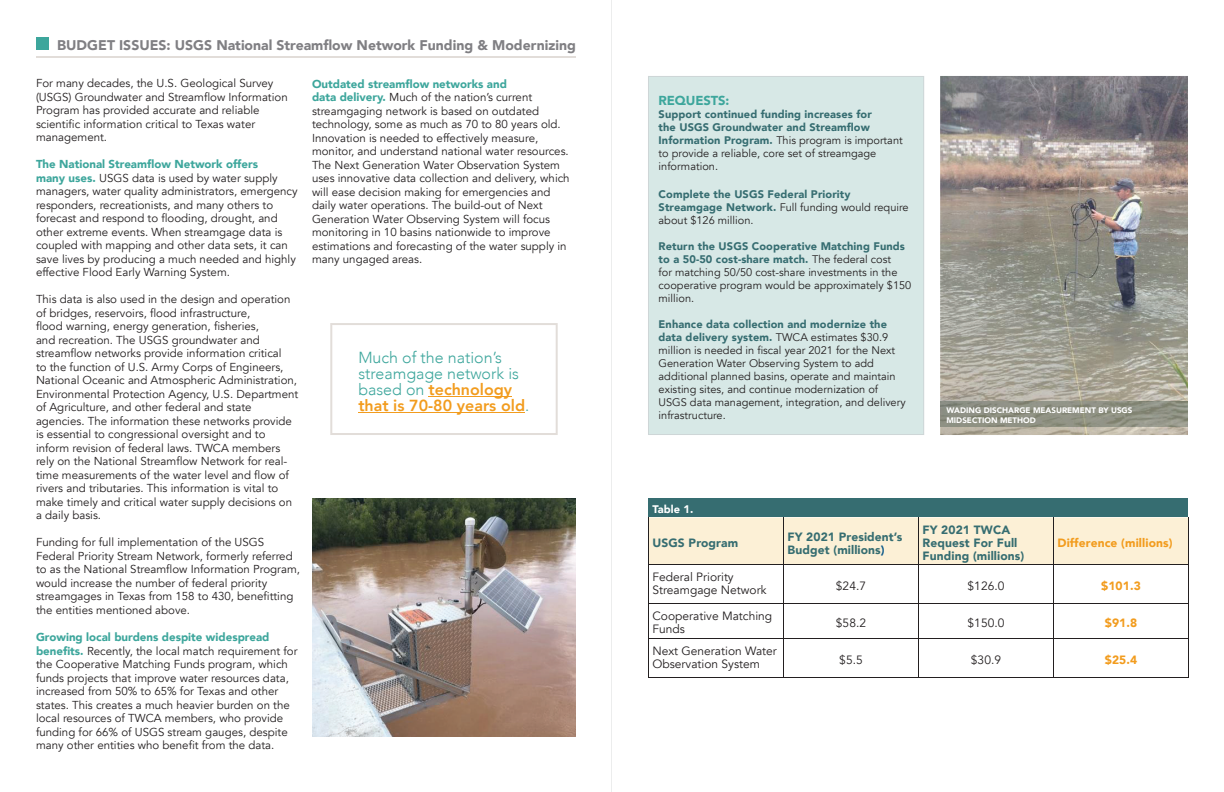
<style>
.page{position:relative;width:1224px;height:792px;background:#fff}
.page>*{position:absolute;margin:0;border:0;box-sizing:border-box;transform-origin:0 0}
.t1{font:300 16px/16px "Avenir";color:#3da69c}
.t2{font:900 14px "Avenir";color:#807f83}
.t3{font:900 13px "Avenir";letter-spacing:-.01em;color:#3da69c}
.t4{font:12px/13px "Avenir";color:#231f20}
.t5{font:900 12px/13px "Avenir";letter-spacing:.01em;color:#366d71}
.t6{font:900 12px "Avenir";letter-spacing:.01em;color:#f29c1e}
.t7{font:11.5px/13.5px "Avenir";color:#231f20}
.t8{font:11px/13px "Avenir";color:#231f20}
.t9{font:900 11px/13px "Avenir";letter-spacing:.01em;color:#366d71}
.t10{font:900 11px "Avenir";letter-spacing:.01em;color:#fff}
.t11{font:900 8px/9.6px "Avenir";color:#fff}
.s1{font-weight:900;color:#3da69c}
.s2{font-weight:800;color:#f29c1e}
.s3{font-weight:400;color:#231f20}
.s4{font-weight:900;color:#366d71}
.s5{color:#0c598a}
</style>
<div class="page">
<hr style="left:612px;top:0;width:1px;height:792px;background:#eceded">
<hr style="left:36px;top:56px;width:540px;height:2px;background:#e2ddd9">
<div style="left:37px;top:37px;width:12px;height:12px;background:#3da69c"></div>
<svg style="left:330px;top:323px;width:228px;height:112px"></svg>
<hr style="left:429px;top:396px;width:83px;height:1px;background:#f29c1e">
<hr style="left:358px;top:412px;width:167px;height:1px;background:#f29c1e">
<img style="left:312px;top:499px;width:264px;height:238px">
<div style="left:648px;top:76px;width:276px;height:359px;background:#d7e8e6"></div>
<img style="left:940px;top:76px;width:248px;height:359px">
<img style="left:940px;top:402px;width:248px;height:25px">
<div style="left:648px;top:498px;width:540px;height:19px;background:#366d71"></div>
<div style="left:649px;top:517px;width:539px;height:47px;background:#fcf0d6"></div>
<hr style="left:648px;top:517px;width:1px;height:47px;background:#231f20">
<hr style="left:783px;top:517px;width:1px;height:47px;background:#231f20">
<hr style="left:918px;top:517px;width:1px;height:47px;background:#231f20">
<hr style="left:1053px;top:517px;width:1px;height:47px;background:#231f20">
<hr style="left:1188px;top:517px;width:1px;height:47px;background:#231f20">
<hr style="left:648px;top:564px;width:136px;height:1px;background:#231f20">
<hr style="left:648px;top:565px;width:1px;height:38px;background:#231f20">
<hr style="left:784px;top:564px;width:134px;height:1px;background:#231f20">
<hr style="left:783px;top:565px;width:1px;height:38px;background:#231f20">
<hr style="left:918px;top:564px;width:136px;height:1px;background:#231f20">
<hr style="left:918px;top:565px;width:1px;height:38px;background:#231f20">
<hr style="left:1054px;top:564px;width:135px;height:1px;background:#231f20">
<hr style="left:1053px;top:565px;width:1px;height:38px;background:#231f20">
<hr style="left:1188px;top:565px;width:1px;height:38px;background:#231f20">
<hr style="left:648px;top:603px;width:136px;height:1px;background:#231f20">
<hr style="left:648px;top:604px;width:1px;height:34px;background:#231f20">
<hr style="left:784px;top:603px;width:134px;height:1px;background:#231f20">
<hr style="left:783px;top:604px;width:1px;height:34px;background:#231f20">
<hr style="left:918px;top:603px;width:136px;height:1px;background:#231f20">
<hr style="left:918px;top:604px;width:1px;height:34px;background:#231f20">
<hr style="left:1054px;top:603px;width:135px;height:1px;background:#231f20">
<hr style="left:1053px;top:604px;width:1px;height:34px;background:#231f20">
<hr style="left:1188px;top:604px;width:1px;height:34px;background:#231f20">
<hr style="left:648px;top:638px;width:136px;height:1px;background:#231f20">
<hr style="left:648px;top:639px;width:1px;height:38px;background:#231f20">
<hr style="left:784px;top:638px;width:134px;height:1px;background:#231f20">
<hr style="left:783px;top:639px;width:1px;height:38px;background:#231f20">
<hr style="left:918px;top:638px;width:136px;height:1px;background:#231f20">
<hr style="left:918px;top:639px;width:1px;height:38px;background:#231f20">
<hr style="left:1054px;top:638px;width:135px;height:1px;background:#231f20">
<hr style="left:1053px;top:639px;width:1px;height:38px;background:#231f20">
<hr style="left:1188px;top:639px;width:1px;height:38px;background:#231f20">
<hr style="left:648px;top:677px;width:136px;height:1px;background:#231f20">
<hr style="left:784px;top:677px;width:134px;height:1px;background:#231f20">
<hr style="left:918px;top:677px;width:136px;height:1px;background:#231f20">
<hr style="left:1054px;top:677px;width:135px;height:1px;background:#231f20">
<p class="t2" style="left:57px;top:33px;width:520px">BUDGET ISSUES: USGS National Streamflow Network Funding &amp; Modernizing</p>
<p class="t7" style="left:36px;top:77px;width:253px">For many decades, the U.S. Geological Survey (USGS) Groundwater and Streamflow Information Program has provided accurate and reliable scientific information critical to Texas water management.</p>
<p class="t7" style="left:36px;top:158px;width:263px"><span class="s1">The National Streamflow Network offers<br>many uses.</span> USGS data is used by water supply managers, water quality administrators, emergency responders, recreationists, and many others to forecast and respond to flooding, drought, and other extreme events. When streamgage data is coupled with mapping and other data sets, it can save lives by producing a much needed and highly effective Flood Early Warning System.</p>
<p class="t7" style="left:36px;top:293px;width:264px">This data is also used in the design and operation of bridges, reservoirs, flood infrastructure,<br>flood warning, energy generation, fisheries,<br>and recreation. The USGS groundwater and streamflow networks provide information critical<br>to the function of U.S. Army Corps of Engineers, National Oceanic and Atmospheric Administration, Environmental Protection Agency, U.S. Department of Agriculture, and other federal and state agencies. The information these networks provide is essential to congressional oversight and to inform revision of federal laws. TWCA members rely on the National Streamflow Network for real&shy;time measurements of the water level and flow of rivers and tributaries. This information is vital to make timely and critical water supply decisions on a daily basis.</p>
<p class="t7" style="left:36px;top:536px;width:266px">Funding for full implementation of the USGS Federal Priority Stream Network, formerly referred to as the National Streamflow Information Program, would increase the number of federal priority streamgages in Texas from 158 to 430, benefitting the entities mentioned above.</p>
<p class="t7" style="left:36px;top:631px;width:263px"><span class="s1">Growing local burdens despite widespread benefits.</span> Recently, the local match requirement for the Cooperative Matching Funds program, which funds projects that improve water resources data, increased from 50% to 65% for Texas and other states. This creates a much heavier burden on the local resources of TWCA members, who provide funding for 66% of USGS stream gauges, despite many other entities who benefit from the data.</p>
<p class="t7" style="left:312px;top:77px;width:259px"><span class="s1">Outdated streamflow networks and<br>data delivery.</span> Much of the nation’s current streamgaging network is based on outdated technology, some as much as 70 to 80 years old.<br>Innovation is needed to effectively measure, monitor, and understand national water resources.<br>The Next Generation Water Observation System uses innovative data collection and delivery, which will ease decision making for emergencies and daily water operations. The build-out of Next Generation Water Observing System will focus monitoring in 10 basins nationwide to improve estimations and forecasting of the water supply in many ungaged areas.</p>
<h1 class="t1" style="left:358px;top:350px;width:172px">Much of the nation’s streamgage network is based on <span class="s2">technology that is 70-80 years old</span>.</h1>
<p class="t3" style="left:659px;top:89px;width:72px">REQUESTS:</p>
<p class="t9" style="left:659px;top:107px;width:246px">Support continued funding increases for<br>the USGS Groundwater and Streamflow Information Program. <span class="s3">This program is important to provide a reliable, core set of streamgage information.</span></p>
<p class="t9" style="left:659px;top:187px;width:252px">Complete the USGS Federal Priority<br>Streamgage Network. <span class="s3">Full funding would require about $126 million.</span></p>
<p class="t8" style="left:659px;top:240px;width:254px"><span class="s4">Return the USGS Cooperative Matching Funds to a 50-50 cost-share match.</span> The federal cost<br>for matching 50/50 cost-share investments in the cooperative program would be approximately $150 million.</p>
<p class="t8" style="left:659px;top:318px;width:249px"><span class="s4">Enhance data collection and modernize the data delivery system.</span> TWCA estimates $30.9 million is needed in fiscal year 2021 for the Next Generation Water Observing System to add additional planned basins, operate and maintain existing sites, and continue modernization of USGS data management, integration, and delivery infrastructure.</p>
<p class="t11" style="left:946px;top:406px;width:188px">WADING DISCHARGE MEASUREMENT BY USGS<br>MIDSECTION METHOD</p>
<p class="t10" style="left:652px;top:500px;width:43px">Table 1.</p>
<p class="t5" style="left:652px;top:536px;width:87px">USGS Program</p>
<p class="t5" style="left:788px;top:530px;width:116px">FY 2021 President’s<br>Budget (millions<span class="s5">)</span></p>
<p class="t5" style="left:922px;top:523px;width:103px">FY 2021 TWCA<br>Request For Full<br>Funding (millions)</p>
<p class="t6" style="left:1058px;top:533px;width:117px">Difference (millions)</p>
<p class="t4" style="left:652px;top:570px;width:115px">Federal Priority<br>Streamgage Network</p>
<p class="t4" style="left:836px;top:580px;width:32px">$24.7</p>
<p class="t4" style="left:968px;top:580px;width:38px">$126.0</p>
<p class="t6" style="left:1101px;top:576px;width:41px">$101.3</p>
<p class="t4" style="left:652px;top:609px;width:121px">Cooperative Matching<br>Funds</p>
<p class="t4" style="left:836px;top:617px;width:32px">$58.2</p>
<p class="t4" style="left:968px;top:617px;width:38px">$150.0</p>
<p class="t6" style="left:1105px;top:613px;width:34px">$91.8</p>
<p class="t4" style="left:653px;top:644px;width:126px">Next Generation Water<br>Observation System</p>
<p class="t4" style="left:839px;top:654px;width:25px">$5.5</p>
<p class="t4" style="left:971px;top:654px;width:32px">$30.9</p>
<p class="t6" style="left:1105px;top:650px;width:34px">$25.4</p>
</div>
